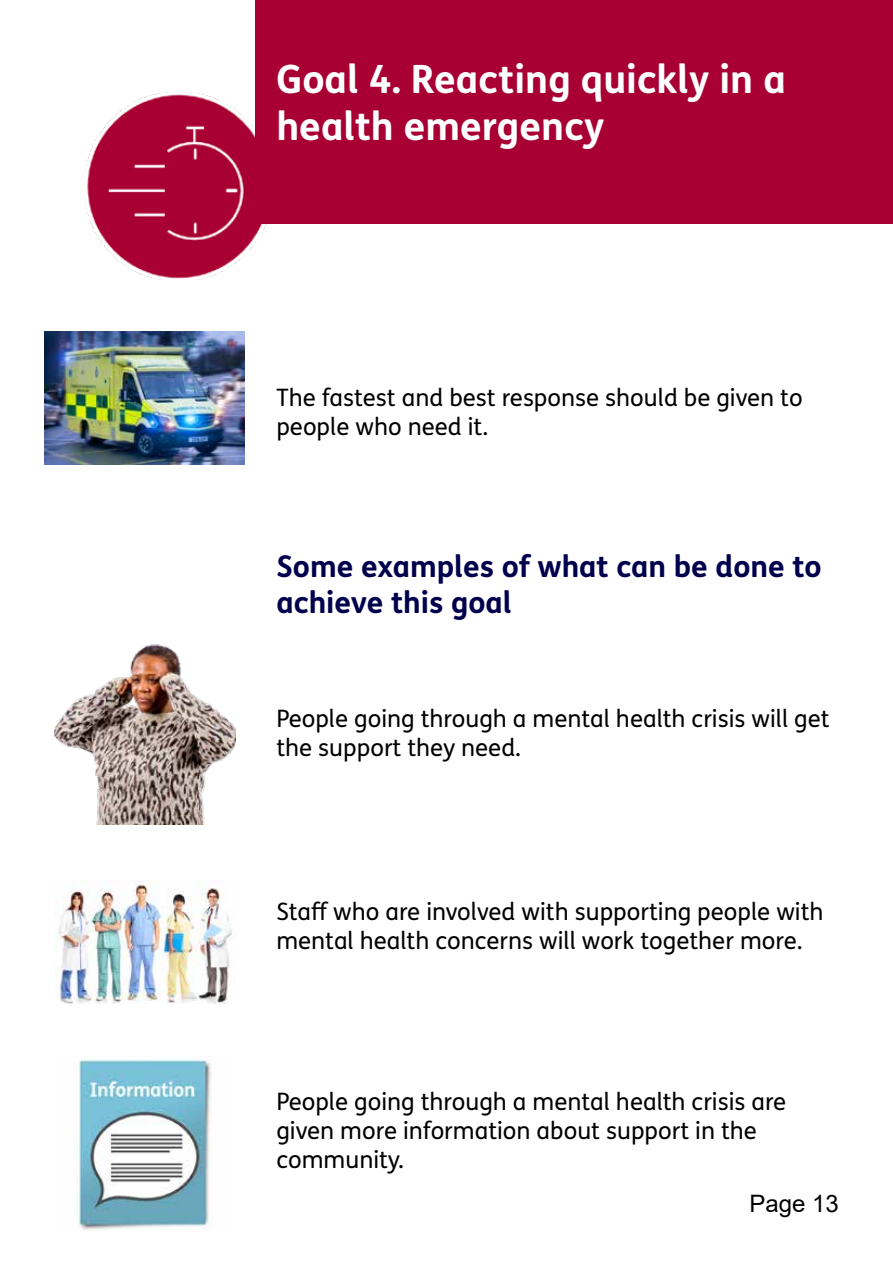
<style>
.page{position:relative;width:893px;height:1263px;background:#fff}
.page>*{position:absolute;margin:0;border:0;box-sizing:border-box;transform-origin:0 0}
.t1{font:700 39px/46.8px "FS Me Pro";color:#fff}
.t2{font:700 30px/36px "FS Me Pro";color:#00004c}
.t3{font:24px/28.8px "FS Me Pro";color:#000}
.t4{font:24px "Arial";color:#000}
</style>
<div class="page">
<img style="left:85px;top:92px;width:188px;height:188px">
<div style="left:255px;top:0;width:638px;height:223px;background:#a90034"></div>
<img style="left:45px;top:331px;width:200px;height:133px">
<img style="left:54px;top:644px;width:181px;height:181px">
<img style="left:54px;top:880px;width:179px;height:124px">
<img style="left:74px;top:1057px;width:138px;height:173px">
<p class="t1" style="left:276px;top:54px;width:511px">Goal 4. Reacting quickly in a health emergency</p>
<p class="t3" style="left:276px;top:382px;width:528px">The fastest and best response should be given to people who need it.</p>
<h2 class="t2" style="left:276px;top:547px;width:547px">Some examples of what can be done to achieve this goal</h2>
<p class="t3" style="left:276px;top:703px;width:555px">People going through a mental health crisis will get the support they need.</p>
<p class="t3" style="left:276px;top:897px;width:549px">Staf who are involved with supporting people with mental health concerns will work together more.</p>
<p class="t3" style="left:276px;top:1086px;width:511px">People going through a mental health crisis are given more information about support in the community.</p>
<p class="t4" style="left:749px;top:1187px;width:91px">Page 13</p>
</div>
